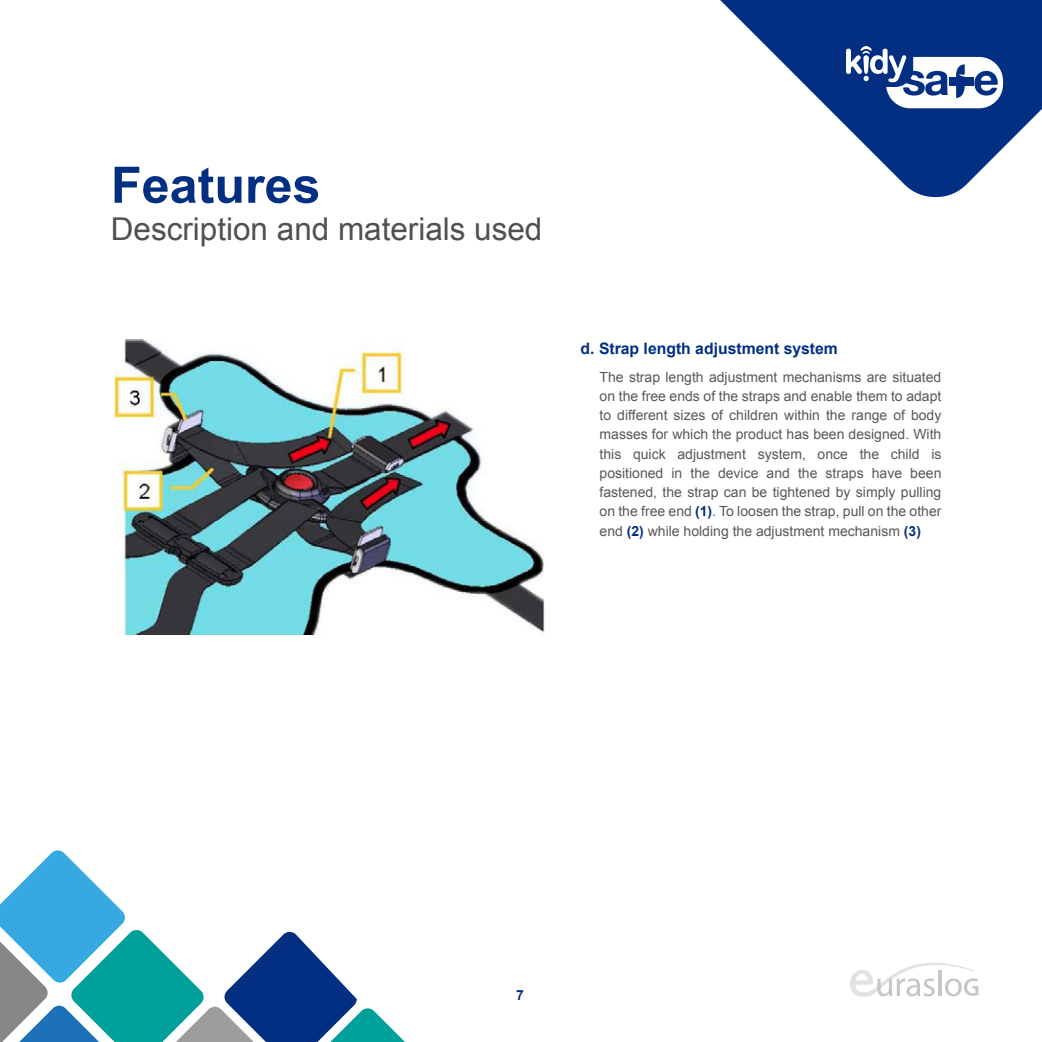
<style>
.page{position:relative;width:1042px;height:1042px;background:#fff}
.page>*{position:absolute;margin:0;border:0;box-sizing:border-box;transform-origin:0 0}
.t1{font:700 50.23px "Arial";color:#022f82}
.t2{font:31.5px "Arial";color:#514f51}
.t3{font:700 15.75px "Arial";color:#022f82}
.t4{font:14px/19.2px "Arial";color:#585857;text-align:justify}
.t5{font:700 14px "Arial";color:#022f82}
.s1{font-weight:700;color:#022f82}
</style>
<div class="page">
<svg style="left:0;top:850px;width:405px;height:192px"></svg>
<svg style="left:850px;top:963px;width:128px;height:34px"></svg>
<svg style="left:720px;top:0;width:322px;height:197px;fill:#022f82"></svg>
<svg style="left:846px;top:46px;width:157px;height:62px"></svg>
<img style="left:115px;top:339px;width:430px;height:295px">
<h1 class="t1" style="left:111px;top:152px;width:211px">Features</h1>
<h2 class="t2" style="left:111px;top:208px;width:433px">Description and materials used</h2>
<p class="t3" style="left:580px;top:338px;width:259px">d. Strap length adjustment system</p>
<p class="t4" style="left:599px;top:367px;width:343px">The strap length adjustment mechanisms are situated on the free ends of the straps and enable them to adapt to different sizes of children within the range of body masses for which the product has been designed. With this quick adjustment system, once the child is positioned in the device and the straps have been fastened, the strap can be tightened by simply pulling on the free end <span class="s1">(1)</span>. To loosen the strap, pull on the other end <span class="s1">(2)</span> while holding the adjustment mechanism <span class="s1">(3)</span></p>
<p class="t5" style="left:516px;top:985px;width:9px">7</p>
</div>
